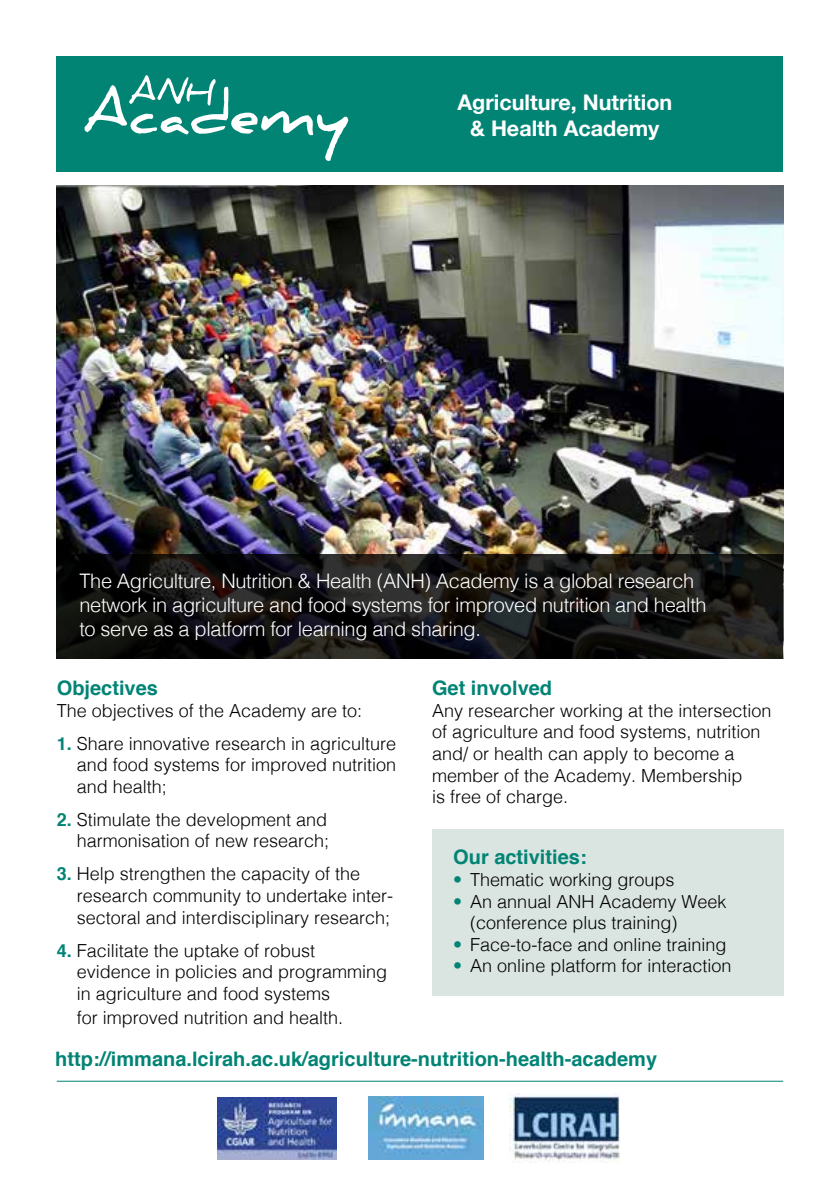
<style>
.page{position:relative;width:840px;height:1191px;background:#fff}
.page>*{position:absolute;margin:0;border:0;box-sizing:border-box;transform-origin:0 0}
.t1{font:700 21.6px/25.8px "Helvetica Neue";color:#fff;text-align:center}
.t2{font:300 20px/24px "Helvetica";letter-spacing:-.02em;color:#fff}
.t3{font:700 20px "Helvetica";color:#028475}
.t4{font:300 18px/21.6px "Helvetica";color:#000}
.s1{font-weight:700;color:#028475}
.s2{color:#028475}
</style>
<div class="page">
<div style="left:432px;top:829px;width:350px;height:167px;background:#dae4e1"></div>
<img style="left:57px;top:186px;width:725px;height:368px">
<div style="left:57px;top:57px;width:725px;height:115px;background:#028475"></div>
<svg style="left:57px;top:554px;width:725px;height:104px;background:#151413"></svg>
<img style="left:509px;top:1094px;width:110px;height:68px">
<img style="left:218px;top:1097px;width:118px;height:62px">
<img style="left:368px;top:1096px;width:115px;height:63px">
<svg style="left:84px;top:75px;width:264px;height:86px"></svg>
<hr style="left:57px;top:1080px;width:725px;height:1px;background:#028475">
<p class="t1" style="left:457px;top:90px;width:216px">Agriculture, Nutrition &amp; Health Academy</p>
<p class="t2" style="left:79px;top:567px;width:628px">The Agriculture, Nutrition &amp; Health (ANH) Academy is a global research network in agriculture and food systems for improved nutrition and health to serve as a platform for learning and sharing.</p>
<p class="t3" style="left:57px;top:672px;width:103px">Objectives</p>
<p class="t4" style="left:57px;top:698px;width:307px">The objectives of the Academy are to:</p>
<p class="t4" style="left:77px;top:731px;width:321px;text-align:justify;text-indent:-20px"><span class="s1">1.</span> Share innovative research in agriculture and food systems for improved nutrition and health;</p>
<p class="t4" style="left:57px;top:807px;width:274px;text-align:right"><span class="s1">2.</span> Stimulate the development and harmonisation of new research;</p>
<p class="t4" style="left:77px;top:862px;width:318px;text-indent:-20px"><span class="s1">3.</span> Help strengthen the capacity of the research community to undertake inter&shy;sectoral and interdisciplinary research;</p>
<p class="t4" style="left:77px;top:938px;width:312px;text-indent:-20px"><span class="s1">4.</span> Facilitate the uptake of robust evidence in policies and programming in agriculture and food systems</p>
<p class="t4" style="left:77px;top:1005px;width:268px">for improved nutrition and health.</p>
<p class="t3" style="left:432px;top:672px;width:122px">Get involved</p>
<p class="t4" style="left:432px;top:698px;width:341px">Any researcher working at the intersection of agriculture and food systems, nutrition and/ or health can apply to become a member of the Academy. Membership<br>is free of charge.</p>
<p class="t3" style="left:453px;top:841px;width:135px">Our activities:</p>
<p class="t4" style="left:453px;top:867px;width:223px"><span class="s2">•</span> Thematic working groups</p>
<p class="t4" style="left:470px;top:889px;width:258px;text-indent:-17px"><span class="s2">•</span> An annual ANH Academy Week (conference plus training)</p>
<p class="t4" style="left:453px;top:932px;width:275px"><span class="s2">•</span> Face-to-face and online training</p>
<p class="t4" style="left:453px;top:954px;width:280px"><span class="s2">•</span> An online platform for interaction</p>
<p class="t3" style="left:55px;top:1043px;width:603px">http://immana.lcirah.ac.uk/agriculture-nutrition-health-academy</p>
</div>
